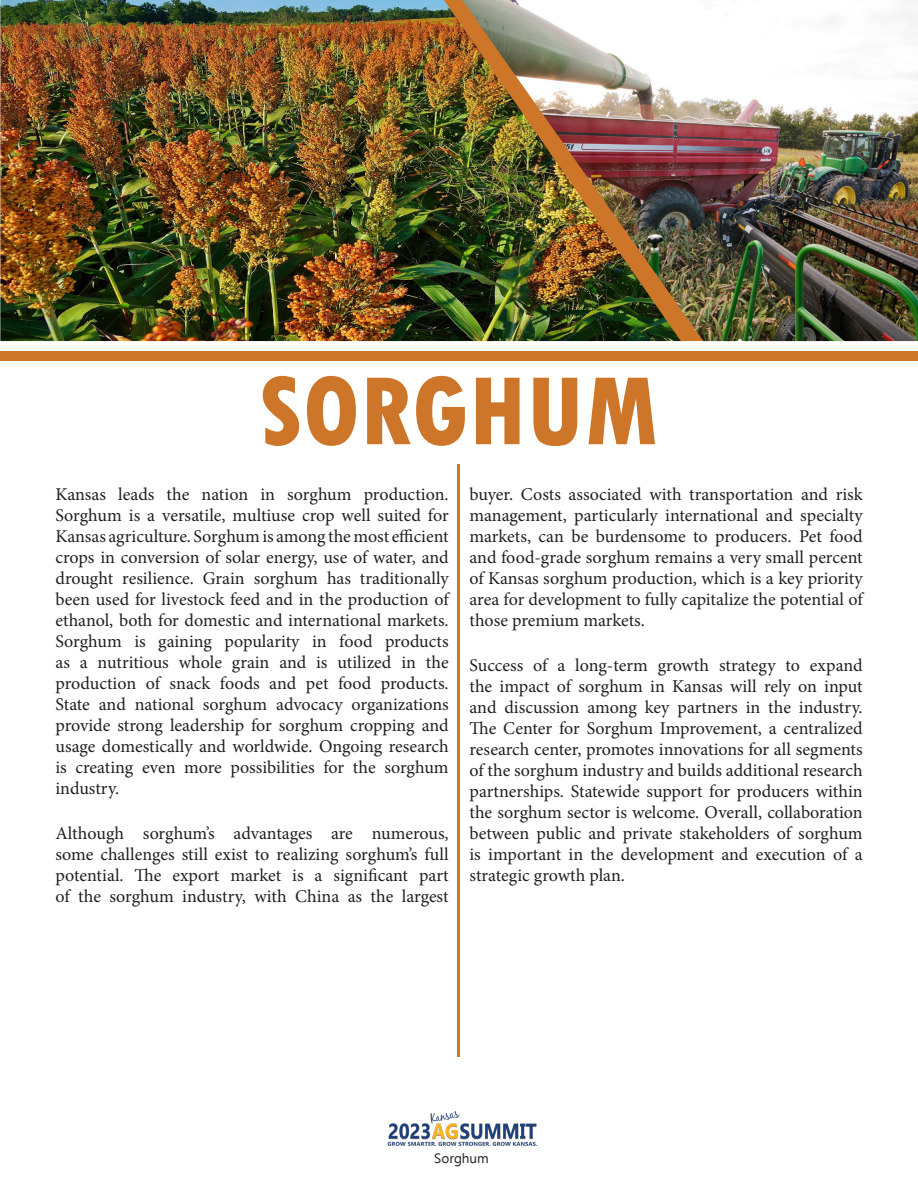
<style>
.page{position:relative;width:918px;height:1188px;background:#fff}
.page>*{position:absolute;margin:0;border:0;box-sizing:border-box;transform-origin:0 0}
.t1{font:800 condensed 102px "Tw Cen";color:#cd7629}
._2-pager_style{font:18px/21px "Minion Pro";color:#231f20;text-align:justify}
.t2{font:13.5px "Ebrima";color:#231f20}
</style>
<div class="page">
<div style="left:0;top:352px;width:918px;height:9px;background:#cd7629"></div>
<hr style="left:458px;top:464px;width:2px;height:593px;background:#cd7629">
<img style="left:0;top:0;width:438px;height:341px">
<img style="left:438px;top:0;width:267px;height:342px">
<img style="left:462px;top:0;width:456px;height:341px">
<img style="left:387px;top:1111px;width:150px;height:35px">
<p class="t1" style="left:258px;top:351px;width:403px">SORGHUM</p>
<p class="_2-pager_style" style="left:56px;top:484px;width:395px">Kansas leads the nation in sorghum production.<br>Sorghum is a versatile, multiuse crop well suited for Kansas agriculture. Sorghum is among the most efficient crops in conversion of solar energy, use of water, and drought resilience. Grain sorghum has traditionally been used for livestock feed and in the production of ethanol, both for domestic and international markets.<br>Sorghum is gaining popularity in food products as a nutritious whole grain and is utilized in the production of snack foods and pet food products.<br>State and national sorghum advocacy organizations provide strong leadership for sorghum cropping and usage domestically and worldwide. Ongoing research is creating even more possibilities for the sorghum industry.</p>
<p class="_2-pager_style" style="left:56px;top:823px;width:395px">Although sorghum’s advantages are numerous, some challenges still exist to realizing sorghum’s full potential. The export market is a significant part of the sorghum industry, with China as the largest</p>
<p class="_2-pager_style" style="left:470px;top:484px;width:395px">buyer. Costs associated with transportation and risk management, particularly international and specialty markets, can be burdensome to producers. Pet food and food-grade sorghum remains a very small percent of Kansas sorghum production, which is a key priority area for development to fully capitalize the potential of those premium markets.</p>
<p class="_2-pager_style" style="left:470px;top:655px;width:395px">Success of a long-term growth strategy to expand the impact of sorghum in Kansas will rely on input and discussion among key partners in the industry.<br>The Center for Sorghum Improvement, a centralized research center, promotes innovations for all segments of the sorghum industry and builds additional research partnerships. Statewide support for producers within the sorghum sector is welcome. Overall, collaboration between public and private stakeholders of sorghum is important in the development and execution of a strategic growth plan.</p>
<p class="t2" style="left:434px;top:1148px;width:56px">Sorghum</p>
</div>
